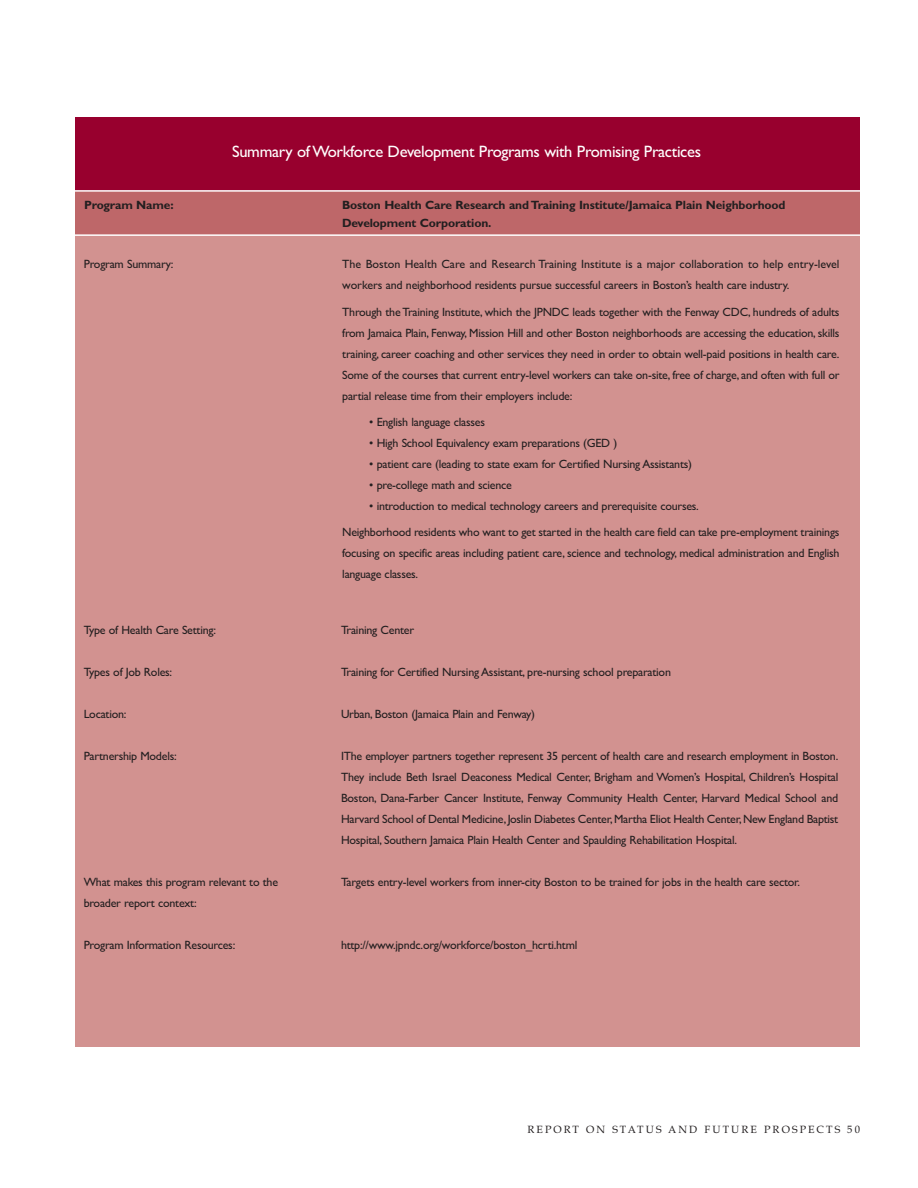
<style>
.page{position:relative;width:918px;height:1188px;background:#fff}
.page>*{position:absolute;margin:0;border:0;box-sizing:border-box;transform-origin:0 0}
.t1{font:16.5px "Gill Sans";letter-spacing:-.02em;color:#fff}
.t2{font:12px/21px "Gill Sans";letter-spacing:-.02em;color:#231f20;text-align:justify}
.t3{font:700 12px/18px "Gill Sans";letter-spacing:-.01em;color:#231f20}
.t4{font:10.5px "Book Antiqua";letter-spacing:.2em;color:#231f20}
</style>
<div class="page">
<div style="left:75px;top:117px;width:784px;height:74px;background:#98002e"></div>
<div style="left:75px;top:234px;width:784px;height:813px;background:#d29290"></div>
<div style="left:75px;top:192px;width:784px;height:43px;background:#be6769"></div>
<hr style="left:69px;top:190px;width:799px;height:2px;background:#fff">
<hr style="left:63px;top:234px;width:805px;height:2px;background:#fff">
<h1 class="t1" style="left:232px;top:146px;width:470px">Summary of Workforce Development Programs with Promising Practices</h1>
<p class="t3" style="left:84px;top:197px;width:91px">Program Name:</p>
<p class="t3" style="left:342px;top:197px;width:445px">Boston Health Care Research and Training Institute/Jamaica Plain Neighborhood<br>Development Corporation.</p>
<p class="t2" style="left:342px;top:255px;width:499px">The Boston Health Care and Research Training Institute is a major collaboration to help entry-level workers and neighborhood residents pursue successful careers in Boston’s health care industry.</p>
<p class="t2" style="left:342px;top:302px;width:499px">Through the Training Institute, which the JPNDC leads together with the Fenway CDC, hundreds of adults from Jamaica Plain, Fenway, Mission Hill and other Boston neighborhoods are accessing the education, skills training, career coaching and other services they need in order to obtain well-paid positions in health care.<br>Some of the courses that current entry-level workers can take on-site, free of charge, and often with full or partial release time from their employers include:</p>
<p class="t2" style="left:369px;top:413px;width:117px">• English language classes</p>
<p class="t2" style="left:369px;top:434px;width:250px">• High School Equivalency exam preparations (GED )</p>
<p class="t2" style="left:369px;top:455px;width:324px">• patient care (leading to state exam for Certified Nursing Assistants)</p>
<p class="t2" style="left:369px;top:476px;width:144px">• pre-college math and science</p>
<p class="t2" style="left:369px;top:497px;width:331px">• introduction to medical technology careers and prerequisite courses.</p>
<p class="t2" style="left:342px;top:523px;width:499px">Neighborhood residents who want to get started in the health care field can take pre-employment trainings focusing on specific areas including patient care, science and technology, medical administration and English language classes.</p>
<p class="t2" style="left:84px;top:255px;width:91px">Program Summary:</p>
<p class="t2" style="left:84px;top:621px;width:134px">Type of Health Care Setting:</p>
<p class="t2" style="left:84px;top:663px;width:90px">Types of Job Roles:</p>
<p class="t2" style="left:84px;top:705px;width:44px">Location:</p>
<p class="t2" style="left:84px;top:747px;width:95px">Partnership Models:</p>
<p class="t2" style="left:84px;top:873px;width:196px">What makes this program relevant to the broader report context:</p>
<p class="t2" style="left:84px;top:936px;width:153px">Program Information Resources:</p>
<p class="t2" style="left:341px;top:621px;width:75px">Training Center</p>
<p class="t2" style="left:341px;top:663px;width:331px">Training for Certified Nursing Assistant, pre-nursing school preparation</p>
<p class="t2" style="left:341px;top:705px;width:196px">Urban, Boston (Jamaica Plain and Fenway)</p>
<p class="t2" style="left:341px;top:747px;width:499px">IThe employer partners together represent 35 percent of health care and research employment in Boston.<br>They include Beth Israel Deaconess Medical Center, Brigham and Women’s Hospital, Children’s Hospital Boston, Dana-Farber Cancer Institute, Fenway Community Health Center, Harvard Medical School and Harvard School of Dental Medicine,Joslin Diabetes Center,Martha Eliot Health Center,New England Baptist Hospital, Southern Jamaica Plain Health Center and Spaulding Rehabilitation Hospital.</p>
<p class="t2" style="left:341px;top:873px;width:461px">Targets entry-level workers from inner-city Boston to be trained for jobs in the health care sector.</p>
<p class="t2" style="left:341px;top:936px;width:238px">http://www.jpndc.org/workforce/boston_hcrti.html</p>
<p class="t4" style="left:528px;top:1126px;width:334px">REPORT ON STATUS AND FUTURE PROSPECTS 50</p>
</div>
